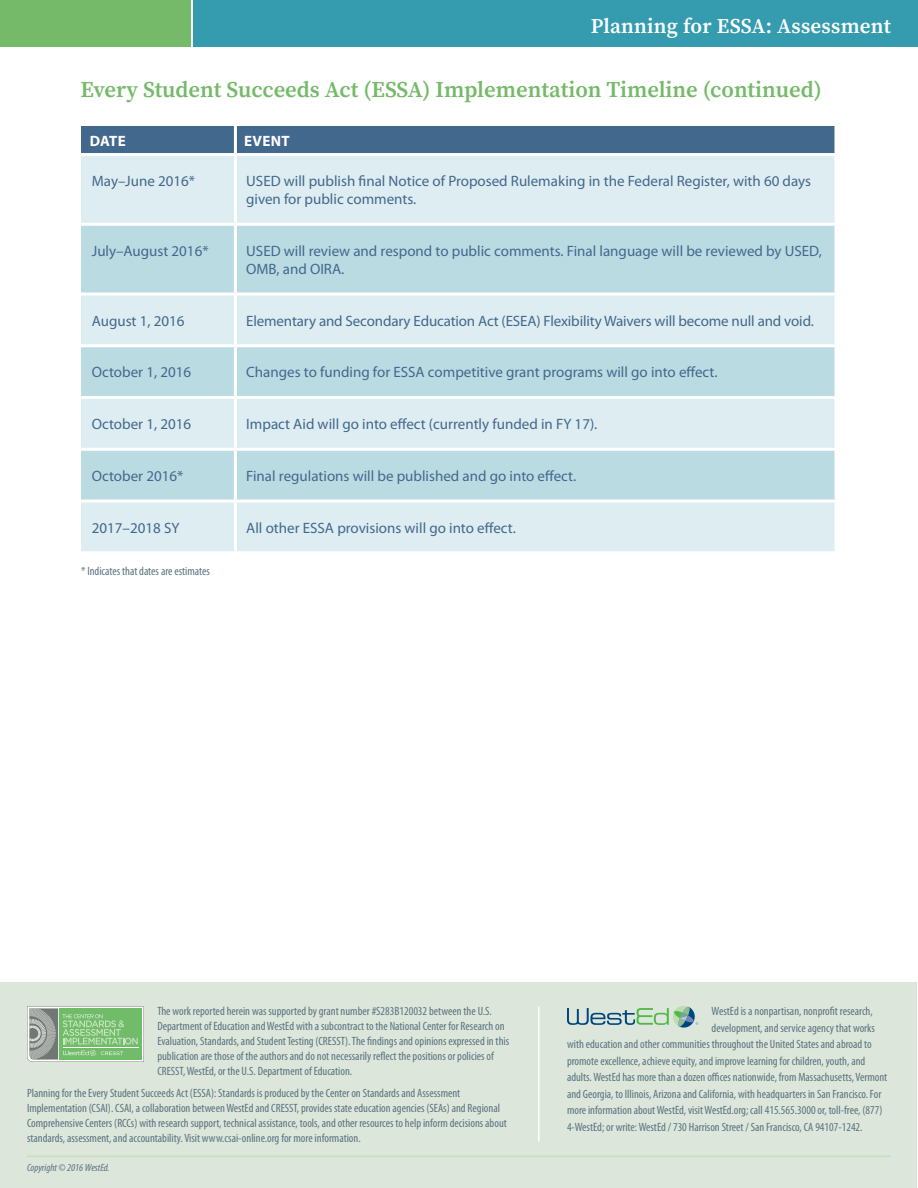
<style>
.page{position:relative;width:918px;height:1188px;background:#fff}
.page>*{position:absolute;margin:0;border:0;box-sizing:border-box;transform-origin:0 0}
.Section_Heading{font:600 22.5px "Source Serif Pro";color:#74ba68}
.Title__large{font:600 21px "Source Serif Pro";letter-spacing:.01em;color:#fff}
.t1{font:15px/18px "Myriad Pro";color:#43688d}
.t2{font:700 15px "Myriad Pro";letter-spacing:.02em;color:#fff}
.Title__small{font:condensed 12px/15px "Myriad Pro";color:#5a7380}
.Title__small-2{font:italic condensed 10.5px "Myriad Pro";color:#5a7380}
</style>
<div class="page">
<div style="left:193px;top:0;width:725px;height:46px;background:#359cb0"></div>
<div style="left:0;top:0;width:190px;height:46px;background:#74ba68"></div>
<div style="left:81px;top:126px;width:753px;height:27px;background:#43688d"></div>
<div style="left:81px;top:156px;width:753px;height:395px;background:#ddedf1"></div>
<svg style="left:81px;top:226px;width:753px;height:274px;background:#c7e1e7"></svg>
<hr style="left:234px;top:226px;width:3px;height:67px;background:#fff">
<hr style="left:234px;top:347px;width:3px;height:49px;background:#fff">
<hr style="left:234px;top:451px;width:3px;height:49px;background:#fff">
<hr style="left:234px;top:126px;width:3px;height:27px;background:#fff">
<hr style="left:234px;top:156px;width:3px;height:67px;background:#fff">
<hr style="left:81px;top:223px;width:154px;height:3px;background:#fff">
<hr style="left:235px;top:223px;width:602px;height:3px;background:#fff">
<hr style="left:81px;top:293px;width:154px;height:3px;background:#fff">
<hr style="left:235px;top:293px;width:602px;height:3px;background:#fff">
<hr style="left:234px;top:296px;width:3px;height:48px;background:#fff">
<hr style="left:81px;top:344px;width:154px;height:3px;background:#fff">
<hr style="left:235px;top:344px;width:602px;height:3px;background:#fff">
<hr style="left:81px;top:396px;width:154px;height:3px;background:#fff">
<hr style="left:235px;top:396px;width:602px;height:3px;background:#fff">
<hr style="left:234px;top:399px;width:3px;height:49px;background:#fff">
<hr style="left:81px;top:448px;width:154px;height:3px;background:#fff">
<hr style="left:235px;top:448px;width:602px;height:3px;background:#fff">
<hr style="left:81px;top:500px;width:154px;height:3px;background:#fff">
<hr style="left:235px;top:500px;width:602px;height:3px;background:#fff">
<hr style="left:234px;top:503px;width:3px;height:48px;background:#fff">
<div style="left:1px;top:983px;width:916px;height:205px;background:#dce6da"></div>
<svg style="left:567px;top:1006px;width:131px;height:22px"></svg>
<hr style="left:27px;top:1156px;width:864px;height:1px;background:#c7dfbd">
<hr style="left:538px;top:1006px;width:1px;height:136px;background:#fff">
<svg style="left:27px;top:1006px;width:117px;height:56px;background:#90bd8c"></svg>
<p class="Title__large" style="left:591px;top:14px;width:302px">Planning for ESSA: Assessment</p>
<p class="Section_Heading" style="left:81px;top:77px;width:743px">Every Student Succeeds Act (ESSA) Implementation Timeline (continued)</p>
<p class="t2" style="left:90px;top:132px;width:37px">DATE</p>
<p class="t2" style="left:244px;top:132px;width:47px">EVENT</p>
<p class="t1" style="left:92px;top:172px;width:105px">May–June 2016*</p>
<p class="t1" style="left:246px;top:172px;width:566px">USED will publish final Notice of Proposed Rulemaking in the Federal Register, with 60 days given for public comments.</p>
<p class="t1" style="left:92px;top:242px;width:118px">July–August 2016*</p>
<p class="t1" style="left:246px;top:242px;width:577px">USED will review and respond to public comments. Final language will be reviewed by USED,<br>OMB, and OIRA.</p>
<p class="t1" style="left:92px;top:312px;width:94px">August 1, 2016</p>
<p class="t1" style="left:246px;top:312px;width:569px">Elementary and Secondary Education Act (ESEA) Flexibility Waivers will become null and void.</p>
<p class="t1" style="left:92px;top:364px;width:101px">October 1, 2016</p>
<p class="t1" style="left:246px;top:364px;width:473px">Changes to funding for ESSA competitive grant programs will go into effect.</p>
<p class="t1" style="left:92px;top:415px;width:101px">October 1, 2016</p>
<p class="t1" style="left:246px;top:415px;width:353px">Impact Aid will go into effect (currently funded in FY 17).</p>
<p class="t1" style="left:92px;top:467px;width:93px">October 2016*</p>
<p class="t1" style="left:246px;top:467px;width:331px">Final regulations will be published and go into effect.</p>
<p class="t1" style="left:92px;top:519px;width:89px">2017–2018 SY</p>
<p class="t1" style="left:246px;top:519px;width:271px">All other ESSA provisions will go into effect.</p>
<p class="Title__small" style="left:81px;top:563px;width:130px">* Indicates that dates are estimates</p>
<p class="Title__small" style="left:157px;top:1004px;width:353px">The work reported herein was supported by grant number #S283B120032 between the U.S.<br>Department of Education and WestEd with a subcontract to the National Center for Research on Evaluation, Standards, and Student Testing (CRESST). The findings and opinions expressed in this publication are those of the authors and do not necessarily reflect the positions or policies of CRESST, WestEd, or the U.S. Department of Education.</p>
<p class="Title__small" style="left:27px;top:1086px;width:481px">Planning for the Every Student Succeeds Act (ESSA): Standards is produced by the Center on Standards and Assessment Implementation (CSAI). CSAI, a collaboration between WestEd and CRESST, provides state education agencies (SEAs) and Regional Comprehensive Centers (RCCs) with research support, technical assistance, tools, and other resources to help inform decisions about standards, assessment, and accountability. Visit www.csai-online.org for more information.</p>
<p class="Title__small-2" style="left:27px;top:1162px;width:84px">Copyright © 2016 WestEd.</p>
<p class="Title__small" style="left:712px;top:1004px;width:163px">WestEd is a nonpartisan, nonprofit research,</p>
<p class="Title__small" style="left:712px;top:1021px;width:165px">development, and service agency that works</p>
<p class="Title__small" style="left:567px;top:1037px;width:306px">with education and other communities throughout the United States and abroad to</p>
<p class="Title__small" style="left:567px;top:1054px;width:300px">promote excellence, achieve equity, and improve learning for children, youth, and</p>
<p class="Title__small" style="left:567px;top:1070px;width:322px">adults. WestEd has more than a dozen offices nationwide, from Massachusetts, Vermont</p>
<p class="Title__small" style="left:567px;top:1087px;width:316px">and Georgia, to Illinois, Arizona and California, with headquarters in San Francisco. For</p>
<p class="Title__small" style="left:567px;top:1103px;width:317px">more information about WestEd, visit WestEd.org; call 415.565.3000 or, toll-free, (877)</p>
<p class="Title__small" style="left:567px;top:1120px;width:297px">4-WestEd; or write: WestEd / 730 Harrison Street / San Francisco, CA 94107-1242.</p>
</div>
